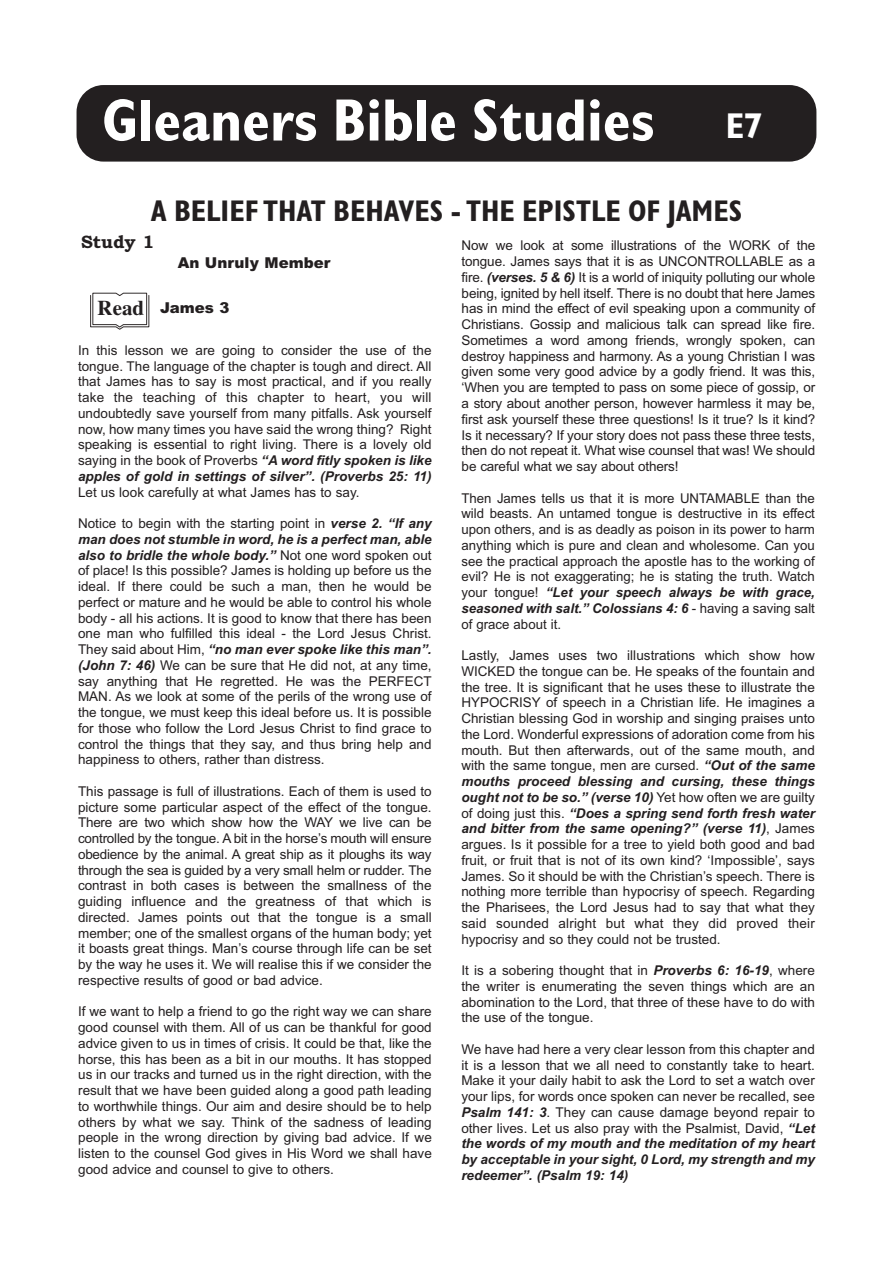
<style>
.page{position:relative;width:893px;height:1263px;background:#fff}
.page>*{position:absolute;margin:0;border:0;box-sizing:border-box;transform-origin:0 0}
.t1{font:700 condensed 60px "Gill Sans";color:#fff}
.t2{font:700 condensed 30px "Gill Sans";color:#231f20}
.t3{font:700 18px "Bookman Old Style";color:#231f20}
.t4{font:900 15px "Arial";color:#231f20}
.t5{font:13.5px/15.8px "Arial";color:#231f20;text-align:justify}
.s1{font-size:36px}
.s2{font-family:"Times";font-weight:700;font-size:21px}
.s3{font-weight:700;font-style:italic}
</style>
<div class="page">
<div style="left:77px;top:85px;width:739px;height:77px;background:#231f20;border-radius:27px"></div>
<svg style="left:90px;top:292px;width:60px;height:38px"></svg>
<h1 class="t1" style="left:102px;top:85px;width:662px">Gleaners Bible Studies <span class="s1">E7</span></h1>
<h2 class="t2" style="left:151px;top:193px;width:593px">A BELIEF THAT BEHAVES - THE EPISTLE OF JAMES</h2>
<h3 class="t3" style="left:81px;top:232px;width:75px">Study 1</h3>
<p class="t4" style="left:178px;top:254px;width:154px">An Unruly Member</p>
<p class="t4" style="left:98px;top:299px;width:134px"><span class="s2">Read</span> James 3</p>
<p class="t5" style="left:462px;top:238px;width:355px">Now we look at some illustrations of the WORK of the tongue. James says that it is as UNCONTROLLABLE as a fire. <span class="s3">(verses. 5 &amp; 6)</span> It is a world of iniquity polluting our whole being, ignited by hell itself. There is no doubt that here James has in mind the effect of evil speaking upon a community of Christians. Gossip and malicious talk can spread like fire.<br>Sometimes a word among friends, wrongly spoken, can destroy happiness and harmony. As a young Christian I was given some very good advice by a godly friend. It was this, ‘When you are tempted to pass on some piece of gossip, or a story about another person, however harmless it may be, first ask yourself these three questions! Is it true? Is it kind?<br>Is it necessary? If your story does not pass these three tests, then do not repeat it. What wise counsel that was! We should be careful what we say about others!</p>
<p class="t5" style="left:461px;top:490px;width:355px">Then James tells us that it is more UNTAMABLE than the wild beasts. An untamed tongue is destructive in its effect upon others, and is as deadly as poison in its power to harm anything which is pure and clean and wholesome. Can you see the practical approach the apostle has to the working of evil? He is not exaggerating; he is stating the truth. Watch your tongue! <span class="s3">“Let your speech always be with grace, seasoned with salt.” Colossians 4: 6</span> - having a saving salt of grace about it.</p>
<p class="t5" style="left:461px;top:647px;width:355px">Lastly, James uses two illustrations which show how WICKED the tongue can be. He speaks of the fountain and the tree. It is significant that he uses these to illustrate the HYPOCRISY of speech in a Christian life. He imagines a Christian blessing God in worship and singing praises unto the Lord. Wonderful expressions of adoration come from his mouth. But then afterwards, out of the same mouth, and with the same tongue, men are cursed. <span class="s3">“Out of the same mouths proceed blessing and cursing, these things ought not to be so.” (verse 10)</span> Yet how often we are guilty of doing just this. <span class="s3">“Does a spring send forth fresh water and bitter from the same opening?” (verse 11)</span>, James argues. Is it possible for a tree to yield both good and bad fruit, or fruit that is not of its own kind? ‘Impossible’, says James. So it should be with the Christian’s speech. There is nothing more terrible than hypocrisy of speech. Regarding the Pharisees, the Lord Jesus had to say that what they said sounded alright but what they did proved their hypocrisy and so they could not be trusted.</p>
<p class="t5" style="left:461px;top:962px;width:355px">It is a sobering thought that in <span class="s3">Proverbs 6: 16-19</span>, where the writer is enumerating the seven things which are an abomination to the Lord, that three of these have to do with the use of the tongue.</p>
<p class="t5" style="left:461px;top:1041px;width:355px">We have had here a very clear lesson from this chapter and it is a lesson that we all need to constantly take to heart.<br>Make it your daily habit to ask the Lord to set a watch over your lips, for words once spoken can never be recalled, see <span class="s3">Psalm 141: 3</span>. They can cause damage beyond repair to other lives. Let us also pray with the Psalmist, David, <span class="s3">“Let the words of my mouth and the meditation of my heart by acceptable in your sight, 0 Lord, my strength and my redeemer”. (Psalm 19: 14)</span></p>
<p class="t5" style="left:78px;top:342px;width:355px">In this lesson we are going to consider the use of the tongue. The language of the chapter is tough and direct. All that James has to say is most practical, and if you really take the teaching of this chapter to heart, you will undoubtedly save yourself from many pitfalls. Ask yourself now, how many times you have said the wrong thing? Right speaking is essential to right living. There is a lovely old saying in the book of Proverbs <span class="s3">“A word fitly spoken is like apples of gold in settings of silver”. (Proverbs 25: 11)</span></p>
<p class="t5" style="left:78px;top:484px;width:283px">Let us look carefully at what James has to say.</p>
<p class="t5" style="left:78px;top:516px;width:355px">Notice to begin with the starting point in <span class="s3">verse 2. “If any man does not stumble in word, he is a perfect man, able also to bridle the whole body.”</span> Not one word spoken out of place! Is this possible? James is holding up before us the ideal. If there could be such a man, then he would be perfect or mature and he would be able to control his whole body - all his actions. It is good to know that there has been one man who fulfilled this ideal - the Lord Jesus Christ.<br>They said about Him, <span class="s3">“no man ever spoke like this man”. (John 7: 46)</span> We can be sure that He did not, at any time, say anything that He regretted. He was the PERFECT MAN. As we look at some of the perils of the wrong use of the tongue, we must keep this ideal before us. It is possible for those who follow the Lord Jesus Christ to find grace to control the things that they say, and thus bring help and happiness to others, rather than distress.</p>
<p class="t5" style="left:78px;top:783px;width:355px">This passage is full of illustrations. Each of them is used to picture some particular aspect of the effect of the tongue.<br>There are two which show how the WAY we live can be controlled by the tongue. A bit in the horse’s mouth will ensure obedience by the animal. A great ship as it ploughs its way through the sea is guided by a very small helm or rudder. The contrast in both cases is between the smallness of the guiding influence and the greatness of that which is directed. James points out that the tongue is a small member; one of the smallest organs of the human body; yet it boasts great things. Man’s course through life can be set by the way he uses it. We will realise this if we consider the respective results of good or bad advice.</p>
<p class="t5" style="left:78px;top:1004px;width:355px">If we want to help a friend to go the right way we can share good counsel with them. All of us can be thankful for good advice given to us in times of crisis. It could be that, like the horse, this has been as a bit in our mouths. It has stopped us in our tracks and turned us in the right direction, with the result that we have been guided along a good path leading to worthwhile things. Our aim and desire should be to help others by what we say. Think of the sadness of leading people in the wrong direction by giving bad advice. If we listen to the counsel God gives in His Word we shall have good advice and counsel to give to others.</p>
</div>
